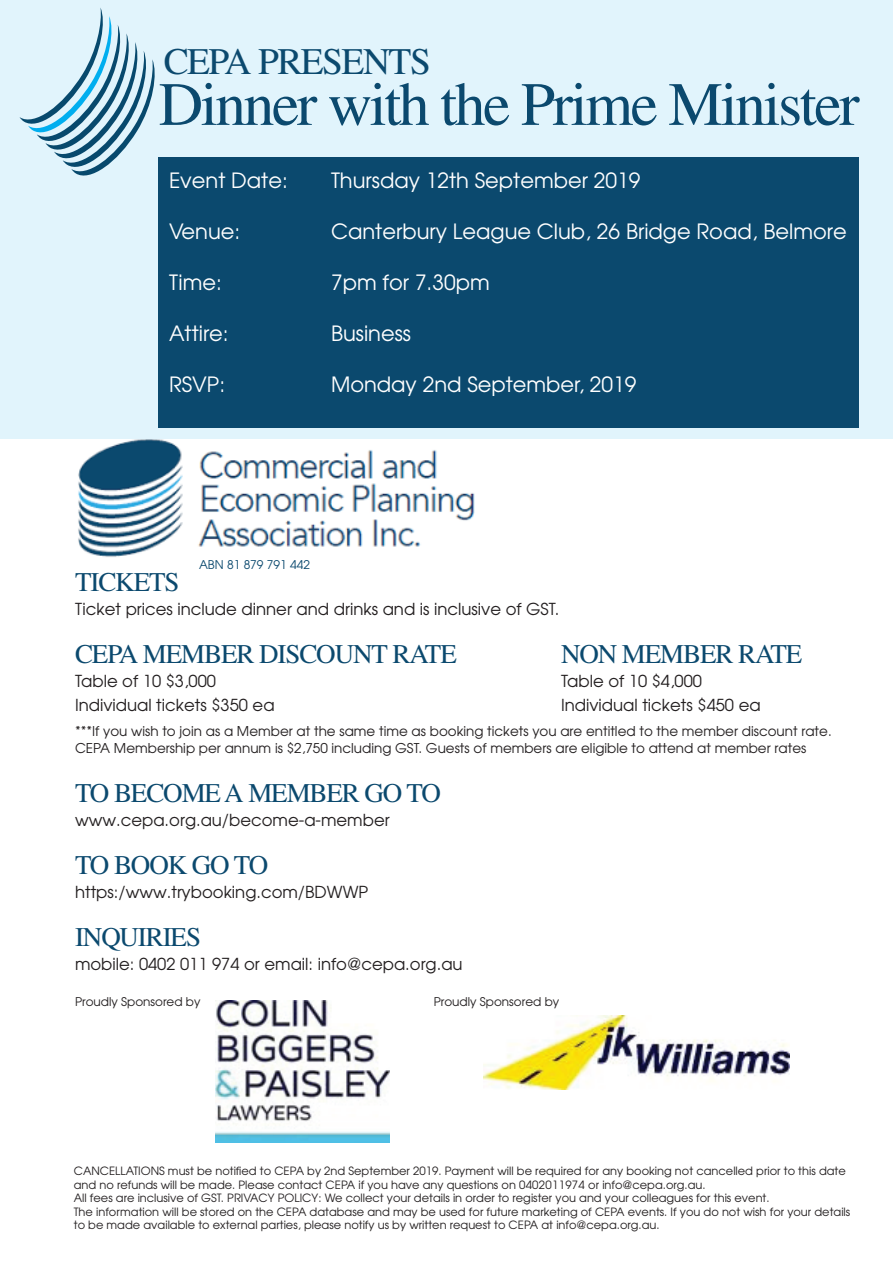
<style>
.page{position:relative;width:893px;height:1263px;background:#fff}
.page>*{position:absolute;margin:0;border:0;box-sizing:border-box;transform-origin:0 0}
.t1{font:61.5px "Times";letter-spacing:-.04em;color:#0b496e}
.t2{font:37.5px "Times";letter-spacing:-.04em;color:#0b496e}
.t3{font:27px "Times";letter-spacing:-.04em;color:#0b496e}
.t4{font:21px "Avant Garde";color:#fff}
.t5{font:16.5px "Avant Garde";color:#231f20}
.t6{font:13.5px/16.5px "Avant Garde";color:#231f20}
.t7{font:12px "Avant Garde";color:#231f20}
.t8{font:12px "Avant Garde";color:#0b496e}
.t9{font:11.4px/13.5px "Avant Garde";color:#231f20}
</style>
<div class="page">
<img style="left:78px;top:439px;width:397px;height:118px">
<div style="left:0;top:0;width:893px;height:439px;background:#e1f4fc"></div>
<svg style="left:20px;top:8px;width:135px;height:168px"></svg>
<div style="left:159px;top:157px;width:700px;height:271px;background:#0b496e"></div>
<img style="left:215px;top:1001px;width:175px;height:142px">
<img style="left:483px;top:1016px;width:306px;height:73px">
<h2 class="t2" style="left:164px;top:40px;width:269px">CEPA PRESENTS</h2>
<h1 class="t1" style="left:159px;top:70px;width:702px">Dinner with the Prime Minister</h1>
<h3 class="t4" style="left:169px;top:167px;width:120px">Event Date:</h3>
<h3 class="t4" style="left:331px;top:167px;width:311px">Thursday 12th September 2019</h3>
<h3 class="t4" style="left:169px;top:218px;width:73px">Venue:</h3>
<h3 class="t4" style="left:331px;top:218px;width:517px">Canterbury League Club, 26 Bridge Road, Belmore</h3>
<h3 class="t4" style="left:169px;top:269px;width:54px">Time:</h3>
<h3 class="t4" style="left:331px;top:269px;width:160px">7pm for 7.30pm</h3>
<h3 class="t4" style="left:169px;top:320px;width:61px">Attire:</h3>
<h3 class="t4" style="left:331px;top:320px;width:81px">Business</h3>
<h3 class="t4" style="left:169px;top:371px;width:58px">RSVP:</h3>
<h3 class="t4" style="left:331px;top:371px;width:307px">Monday 2nd September, 2019</h3>
<p class="t8" style="left:199px;top:557px;width:113px">ABN 81 879 791 442</p>
<h3 class="t3" style="left:75px;top:566px;width:106px">TICKETS</h3>
<h3 class="t5" style="left:75px;top:598px;width:486px">Ticket prices include dinner and drinks and is inclusive of GST.</h3>
<h3 class="t3" style="left:75px;top:638px;width:383px">CEPA MEMBER DISCOUNT RATE</h3>
<h3 class="t3" style="left:561px;top:638px;width:243px">NON MEMBER RATE</h3>
<h3 class="t5" style="left:75px;top:670px;width:142px">Table of 10 $3,000</h3>
<h3 class="t5" style="left:561px;top:670px;width:142px">Table of 10 $4,000</h3>
<h3 class="t5" style="left:75px;top:694px;width:201px">Individual tickets $350 ea</h3>
<h3 class="t5" style="left:561px;top:694px;width:201px">Individual tickets $450 ea</h3>
<p class="t6" style="left:75px;top:723px;width:758px">***If you wish to join as a Member at the same time as booking tickets you are entitled to the member discount rate.<br>CEPA Membership per annum is $2,750 including GST. Guests of members are eligible to attend at member rates</p>
<h3 class="t3" style="left:75px;top:778px;width:367px">TO BECOME A MEMBER GO TO</h3>
<h3 class="t5" style="left:75px;top:810px;width:316px">www.cepa.org.au/become-a-member</h3>
<h3 class="t3" style="left:75px;top:850px;width:195px">TO BOOK GO TO</h3>
<h3 class="t5" style="left:75px;top:882px;width:295px">https:/www.trybooking.com/BDWWP</h3>
<h3 class="t3" style="left:75px;top:922px;width:128px">INQUIRIES</h3>
<h3 class="t5" style="left:75px;top:954px;width:389px">mobile: 0402 011 974 or email: info@cepa.org.au</h3>
<p class="t7" style="left:75px;top:994px;width:127px">Proudly Sponsored by</p>
<p class="t7" style="left:434px;top:994px;width:127px">Proudly Sponsored by</p>
<p class="t9" style="left:74px;top:1164px;width:778px">CANCELLATIONS must be notified to CEPA by 2nd September 2019. Payment will be required for any booking not cancelled prior to this date and no refunds will be made. Please contact CEPA if you have any questions on 0402011974 or info@cepa.org.au.<br>All fees are inclusive of GST. PRIVACY POLICY: We collect your details in order to register you and your colleagues for this event.<br>The information will be stored on the CEPA database and may be used for future marketing of CEPA events. If you do not wish for your details to be made available to external parties, please notify us by written request to CEPA at info@cepa.org.au.</p>
</div>
